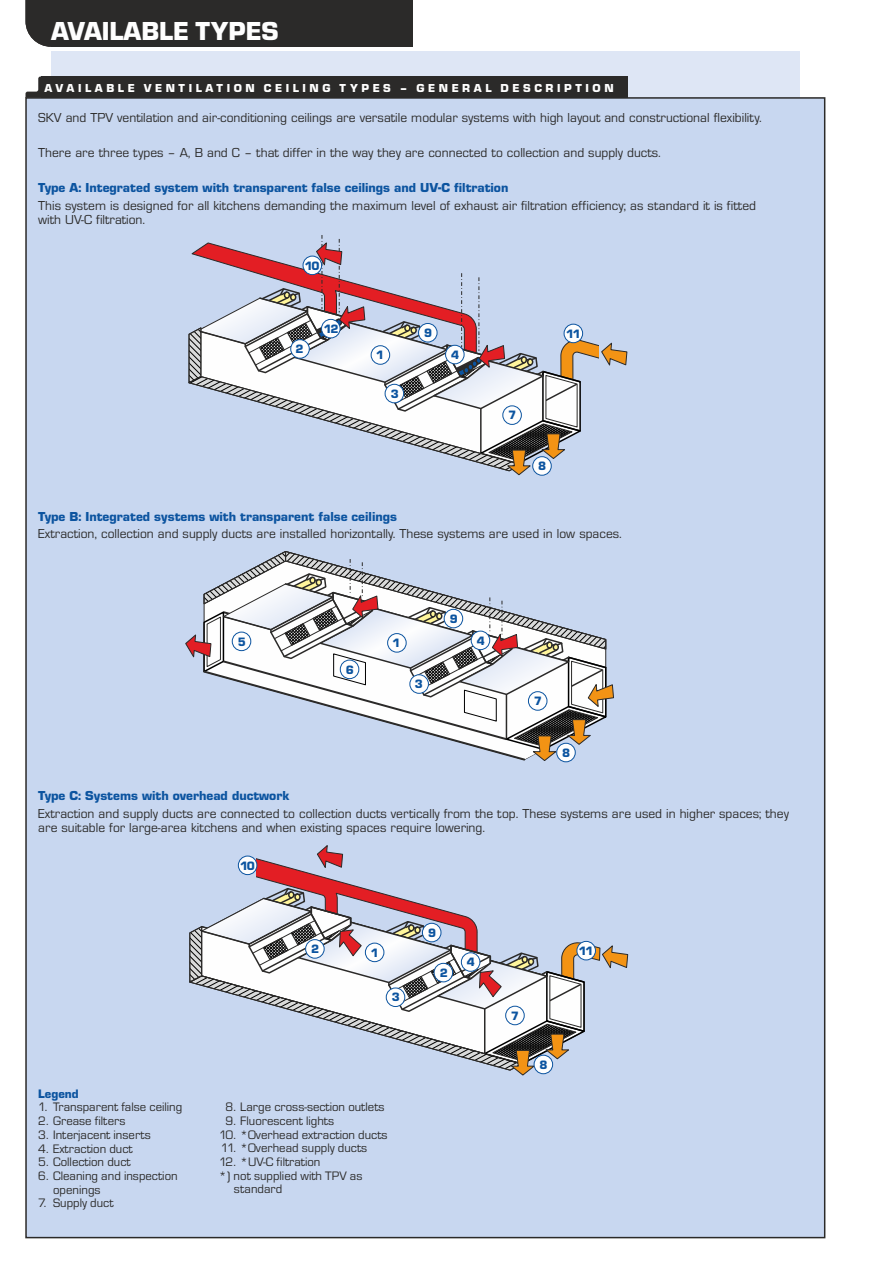
<style>
.page{position:relative;width:893px;height:1263px;background:#fff}
.page>*{position:absolute;margin:0;border:0;box-sizing:border-box;transform-origin:0 0}
.t1{font:27px "Eurostile TEE Blac";color:#fefefe}
.t2{font:13.5px/14.5px "Eurostile TEE";color:#2b2a29}
.t3{font:13.5px "Eurostile TEE Blac";color:#0c54a0}
.t4{font:12.75px/13.6px "Eurostile TEE";color:#2b2a29}
.t5{font:12.75px "Eurostile TEE Blac";color:#0c54a0}
.t6{font:12.6px "Eurostile TEE Blac";letter-spacing:-.115em;color:#0c54a0}
.t7{font:12px "Eurostile TEE Blac";letter-spacing:.3em;color:#fefefe}
</style>
<div class="page">
<div style="left:51px;top:0;width:361px;height:47px;background:#2b2a29"></div>
<svg style="left:26px;top:0;width:25px;height:47px"></svg>
<div style="left:25px;top:96px;width:801px;height:1143px;background:#c8d7f0"></div>
<svg style="left:26px;top:77px;width:16px;height:21px"></svg>
<div style="left:42px;top:77px;width:586px;height:21px;background:#2b2a29"></div>
<div style="left:46px;top:232px;width:71px;height:49px;background:#c8d7f0"></div>
<svg style="left:185px;top:524px;width:444px;height:552px"></svg>
<div style="left:534px;top:1055px;width:19px;height:19px;background:#fefefe;border:1px solid #0c54a0;border-radius:50%"></div>
<div style="left:305px;top:939px;width:20px;height:19px;background:#fefefe;border:1px solid #0c54a0;border-radius:50%"></div>
<svg style="left:187px;top:0;width:441px;height:476px"></svg>
<h1 class="t1" style="left:51px;top:22px;width:229px">AVAILABLE TYPES</h1>
<p class="t7" style="left:45px;top:84px;width:570px">AVAILABLE VENTILATION CEILING TYPES – GENERAL DESCRIPTION</p>
<p class="t2" style="left:38px;top:112px;width:725px">SKV and TPV ventilation and air-conditioning ceilings are versatile modular systems with high layout and constructional flexibility.</p>
<p class="t2" style="left:38px;top:147px;width:624px">There are three types – A, B and C – that differ in the way they are connected to collection and supply ducts.</p>
<p class="t3" style="left:38px;top:183px;width:472px">Type A: Integrated system with transparent false ceilings and UV-C filtration</p>
<p class="t2" style="left:38px;top:199px;width:719px">This system is designed for all kitchens demanding the maximum level of exhaust air filtration efficiency; as standard it is fitted with UV-C filtration.</p>
<p class="t6" style="left:305px;top:261px;width:16px">10</p>
<p class="t6" style="left:296px;top:345px;width:10px">2</p>
<p class="t6" style="left:324px;top:324px;width:16px">12</p>
<p class="t6" style="left:376px;top:351px;width:10px">1</p>
<p class="t6" style="left:391px;top:389px;width:10px">3</p>
<p class="t6" style="left:424px;top:329px;width:10px">9</p>
<p class="t6" style="left:451px;top:350px;width:10px">4</p>
<p class="t6" style="left:566px;top:329px;width:16px">11</p>
<p class="t6" style="left:508px;top:411px;width:10px">7</p>
<p class="t6" style="left:538px;top:462px;width:10px">8</p>
<p class="t3" style="left:38px;top:512px;width:360px">Type B: Integrated systems with transparent false ceilings</p>
<p class="t2" style="left:38px;top:528px;width:585px">Extraction, collection and supply ducts are installed horizontally. These systems are used in low spaces.</p>
<p class="t6" style="left:238px;top:637px;width:10px">5</p>
<p class="t6" style="left:346px;top:665px;width:10px">6</p>
<p class="t6" style="left:450px;top:614px;width:10px">9</p>
<p class="t6" style="left:393px;top:639px;width:10px">1</p>
<p class="t6" style="left:477px;top:636px;width:10px">4</p>
<p class="t6" style="left:415px;top:680px;width:10px">3</p>
<p class="t6" style="left:534px;top:697px;width:10px">7</p>
<p class="t6" style="left:562px;top:748px;width:10px">8</p>
<p class="t3" style="left:38px;top:791px;width:253px">Type C: Systems with overhead ductwork</p>
<p class="t2" style="left:38px;top:807px;width:752px">Extraction and supply ducts are connected to collection ducts vertically from the top. These systems are used in higher spaces; they are suitable for large-area kitchens and when existing spaces require lowering.</p>
<p class="t5" style="left:38px;top:1089px;width:42px">Legend</p>
<p class="t4" style="left:38px;top:1101px;width:146px">1. Transparent false ceiling</p>
<p class="t4" style="left:38px;top:1115px;width:89px">2. Grease filters</p>
<p class="t4" style="left:38px;top:1129px;width:114px">3. Interjacent inserts</p>
<p class="t4" style="left:38px;top:1143px;width:96px">4. Extraction duct</p>
<p class="t4" style="left:38px;top:1156px;width:94px">5. Collection duct</p>
<p class="t4" style="left:53px;top:1170px;width:126px;text-indent:-15px">6. Cleaning and inspection openings</p>
<p class="t4" style="left:38px;top:1198px;width:77px">7. Supply duct</p>
<p class="t6" style="left:240px;top:861px;width:16px">10</p>
<p class="t6" style="left:311px;top:945px;width:10px">2</p>
<p class="t6" style="left:371px;top:948px;width:10px">1</p>
<p class="t6" style="left:392px;top:993px;width:10px">3</p>
<p class="t6" style="left:428px;top:928px;width:10px">9</p>
<p class="t6" style="left:440px;top:968px;width:10px">2</p>
<p class="t6" style="left:467px;top:958px;width:10px">4</p>
<p class="t4" style="left:226px;top:1101px;width:160px">8. Large cross-section outlets</p>
<p class="t4" style="left:226px;top:1115px;width:110px">9. Fluorescent lights</p>
<p class="t4" style="left:219px;top:1129px;width:170px">10. *Overhead extraction ducts</p>
<p class="t4" style="left:221px;top:1142px;width:148px">11. *Overhead supply ducts</p>
<p class="t4" style="left:219px;top:1156px;width:103px">12. *UV-C filtration</p>
<p class="t4" style="left:219px;top:1170px;width:145px">*) not supplied with TPV as</p>
<p class="t4" style="left:234px;top:1184px;width:50px">standard</p>
<p class="t6" style="left:511px;top:1011px;width:10px">7</p>
<p class="t6" style="left:540px;top:1060px;width:10px">8</p>
<p class="t6" style="left:579px;top:947px;width:16px">11</p>
</div>
